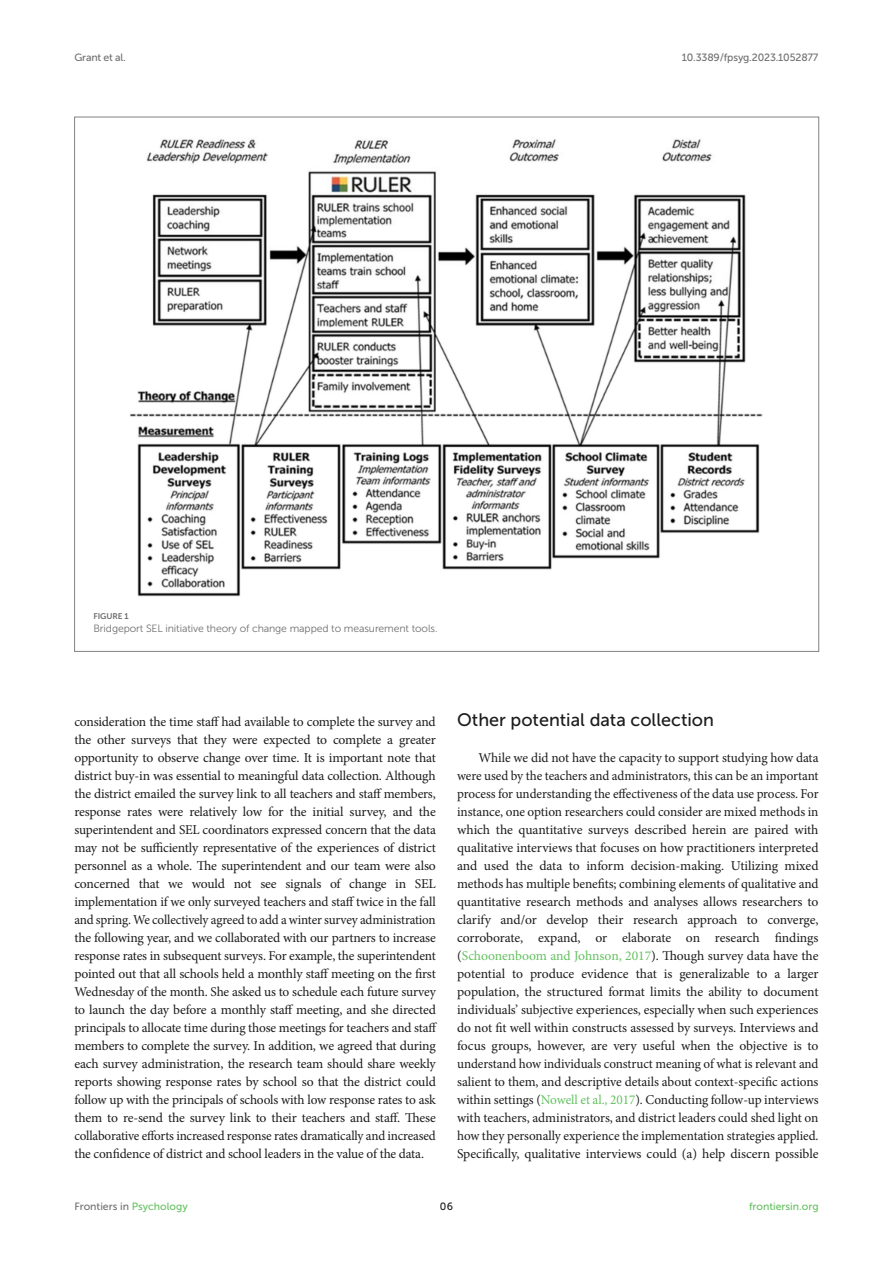
<style>
.page{position:relative;width:893px;height:1263px;background:#fff}
.page>*{position:absolute;margin:0;border:0;box-sizing:border-box;transform-origin:0 0}
.HEAD_2{font:18px "Museo Sans 500";color:#1b1c1b}
.TEXT{font:13.5px/18px "Minion Pro";letter-spacing:-.015em;color:#1b1c1b;text-align:justify}
.TEXT_FLUSH{font:13.5px/18px "Minion Pro";letter-spacing:-.005em;color:#1b1c1b;text-align:justify}
.FIG_LEG{font:10.5px "Museo Sans 300";letter-spacing:-.01em;color:#706f70}
.t1{font:10.5px "Museo Sans 500";letter-spacing:-.015em;color:#706f70}
.t2{font:10.5px "Museo Sans 500";color:#65c161}
.t3{font:10.5px "Museo Sans 500";color:#1b1c1b}
.FIG_HD{font:8.25px "Museo Sans 700";letter-spacing:-.01em;color:#706f70}
.s1{color:#65c161}
</style>
<div class="page">
<img style="left:130px;top:139px;width:633px;height:458px">
<p class="t1" style="left:74px;top:51px;width:53px">Grant et al.</p>
<p class="t1" style="left:682px;top:51px;width:138px">10.3389/fpsyg.2023.1052877</p>
<p class="FIG_HD" style="left:94px;top:611px;width:37px">FIGURE 1</p>
<p class="FIG_LEG" style="left:94px;top:623px;width:346px">Bridgeport SEL initiative theory of change mapped to measurement tools.</p>
<p class="TEXT" style="left:74px;top:713px;width:364px">consideration the time staff had available to complete the survey and the other surveys that they were expected to complete a greater opportunity to observe change over time. It is important note that district buy-in was essential to meaningful data collection. Although the district emailed the survey link to all teachers and staff members, response rates were relatively low for the initial survey, and the superintendent and SEL coordinators expressed concern that the data may not be sufficiently representative of the experiences of district personnel as a whole. The superintendent and our team were also concerned that we would not see signals of change in SEL implementation if we only surveyed teachers and staff twice in the fall and spring. We collectively agreed to add a winter survey administration the following year, and we collaborated with our partners to increase response rates in subsequent surveys. For example, the superintendent pointed out that all schools held a monthly staff meeting on the first Wednesday of the month. She asked us to schedule each future survey to launch the day before a monthly staff meeting, and she directed principals to allocate time during those meetings for teachers and staff members to complete the survey. In addition, we agreed that during each survey administration, the research team should share weekly reports showing response rates by school so that the district could follow up with the principals of schools with low response rates to ask them to re-send the survey link to their teachers and staff. These collaborative efforts increased response rates dramatically and increased the confidence of district and school leaders in the value of the data.</p>
<p class="HEAD_2" style="left:457px;top:710px;width:258px">Other potential data collection</p>
<p class="TEXT_FLUSH" style="left:457px;top:749px;width:363px;text-indent:21px">While we did not have the capacity to support studying how data were used by the teachers and administrators, this can be an important process for understanding the effectiveness of the data use process. For instance, one option researchers could consider are mixed methods in which the quantitative surveys described herein are paired with qualitative interviews that focuses on how practitioners interpreted and used the data to inform decision-making. Utilizing mixed methods has multiple benefits; combining elements of qualitative and quantitative research methods and analyses allows researchers to clarify and/or develop their research approach to converge, corroborate, expand, or elaborate on research findings (<span class="s1">Schoonenboom and Johnson, 2017</span>). Though survey data have the potential to produce evidence that is generalizable to a larger population, the structured format limits the ability to document individuals’ subjective experiences, especially when such experiences do not fit well within constructs assessed by surveys. Interviews and focus groups, however, are very useful when the objective is to understand how individuals construct meaning of what is relevant and salient to them, and descriptive details about context-specific actions within settings (<span class="s1">Nowell et al., 2017</span>). Conducting follow-up interviews with teachers, administrators, and district leaders could shed light on how they personally experience the implementation strategies applied.<br>Specifically, qualitative interviews could (a) help discern possible</p>
<p class="t1" style="left:74px;top:1200px;width:115px">Frontiers in <span class="s1">Psychology</span></p>
<p class="t3" style="left:440px;top:1200px;width:15px">06</p>
<p class="t2" style="left:749px;top:1200px;width:71px">frontiersin.org</p>
</div>
